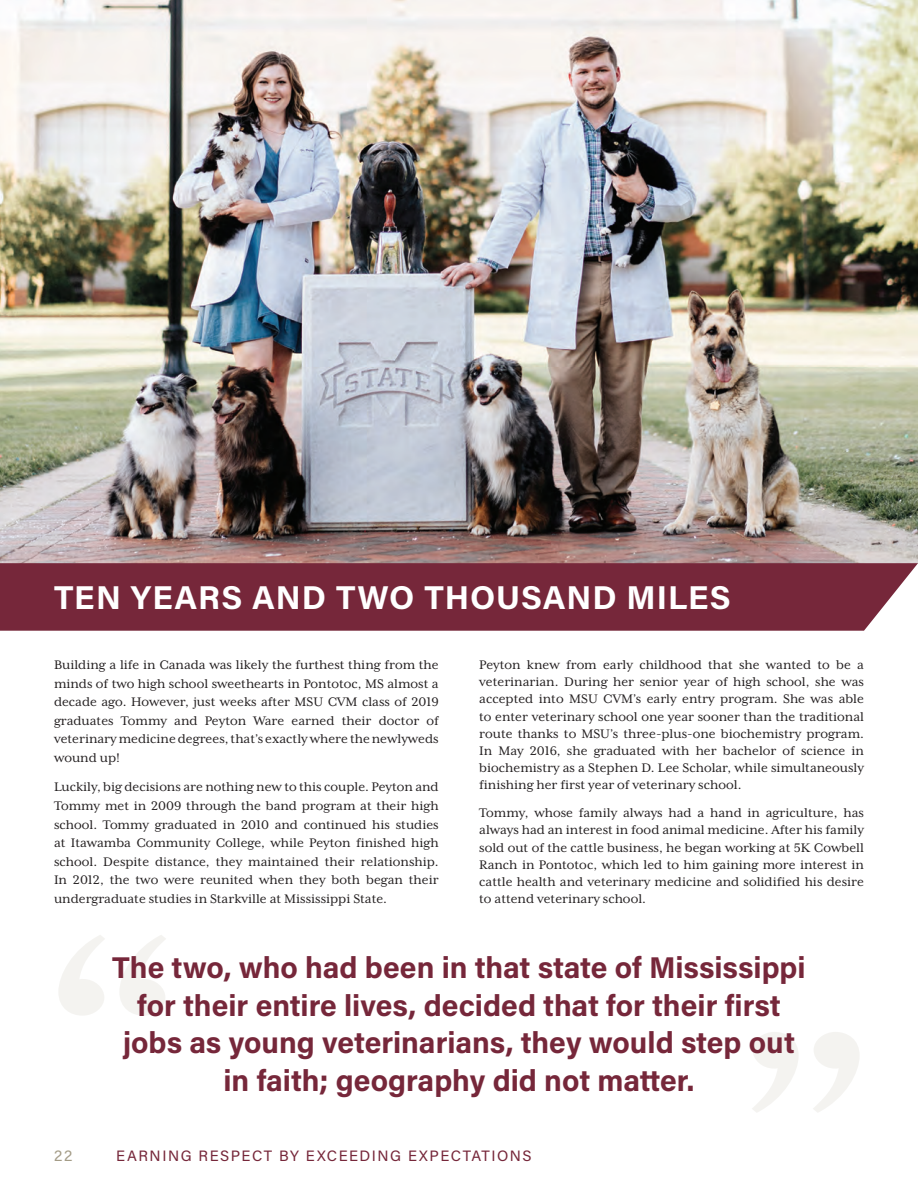
<style>
.page{position:relative;width:918px;height:1188px;background:#fff}
.page>*{position:absolute;margin:0;border:0;box-sizing:border-box;transform-origin:0 0}
.t1{font:700 33px "Acumin Pro";letter-spacing:.03em;color:#fff}
.t2{font:700 30px/37.5px "Acumin Pro";color:#76273a;text-align:center}
.t3{font:15px "Acumin Pro";letter-spacing:.1em;color:#76273a}
.t4{font:15px "Acumin Pro";color:#a49c87}
.t5{font:14.25px/17.1px "Mrs Eaves XL Serif OT";color:#231f20;text-align:justify}
</style>
<div class="page">
<img style="left:0;top:0;width:918px;height:563px">
<div style="left:0;top:563px;width:918px;height:68px;background:#76273a"></div>
<svg style="left:59px;top:935px;width:107px;height:80px"></svg>
<svg style="left:752px;top:1032px;width:107px;height:80px"></svg>
<h1 class="t1" style="left:54px;top:574px;width:678px">TEN YEARS AND TWO THOUSAND MILES</h1>
<p class="t5" style="left:54px;top:656px;width:386px;line-height:18.6px">Building a life in Canada was likely the furthest thing from the minds of two high school sweethearts in Pontotoc, MS almost a decade ago. However, just weeks after MSU CVM class of 2019 graduates Tommy and Peyton Ware earned their doctor of veterinary medicine degrees, that’s exactly where the newlyweds wound up!</p>
<p class="t5" style="left:54px;top:778px;width:386px;line-height:18.6px">Luckily, big decisions are nothing new to this couple. Peyton and Tommy met in 2009 through the band program at their high school. Tommy graduated in 2010 and continued his studies at Itawamba Community College, while Peyton finished high school. Despite distance, they maintained their relationship.<br>In 2012, the two were reunited when they both began their undergraduate studies in Starkville at Mississippi State.</p>
<p class="t5" style="left:479px;top:656px;width:386px">Peyton knew from early childhood that she wanted to be a veterinarian. During her senior year of high school, she was accepted into MSU CVM’s early entry program. She was able to enter veterinary school one year sooner than the traditional route thanks to MSU’s three-plus-one biochemistry program.<br>In May 2016, she graduated with her bachelor of science in biochemistry as a Stephen D. Lee Scholar, while simultaneously finishing her first year of veterinary school.</p>
<p class="t5" style="left:479px;top:804px;width:386px">Tommy, whose family always had a hand in agriculture, has always had an interest in food animal medicine. After his family sold out of the cattle business, he began working at 5K Cowbell Ranch in Pontotoc, which led to him gaining more interest in cattle health and veterinary medicine and solidified his desire to attend veterinary school.</p>
<h2 class="t2" style="left:112px;top:947px;width:695px">The two, who had been in that state of Mississippi for their entire lives, decided that for their first jobs as young veterinarians, they would step out in faith; geography did not matter.</h2>
<p class="t4" style="left:54px;top:1146px;width:20px">22</p>
<p class="t3" style="left:116px;top:1146px;width:417px">EARNING RESPECT BY EXCEEDING EXPECTATIONS</p>
</div>
